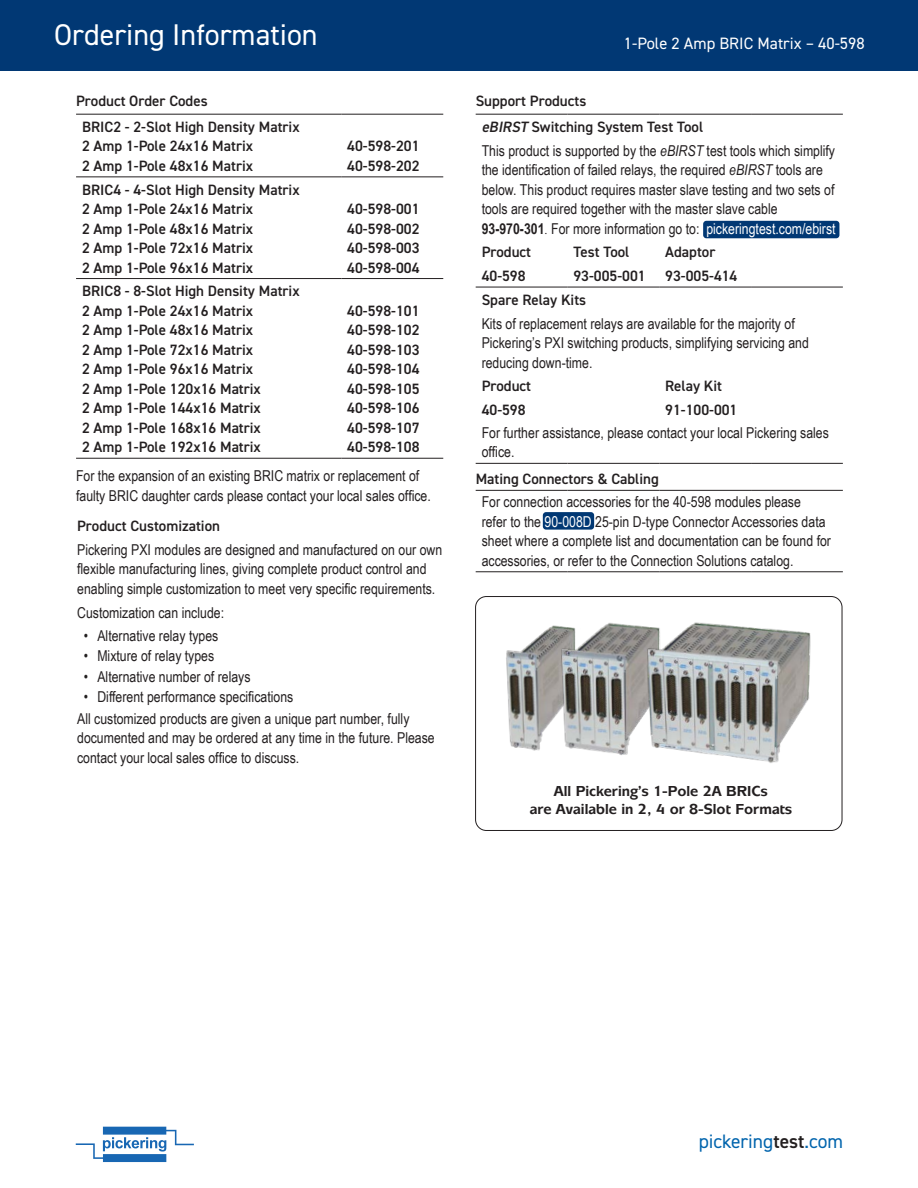
<style>
.page{position:relative;width:918px;height:1188px;background:#fff}
.page>*{position:absolute;margin:0;border:0;box-sizing:border-box;transform-origin:0 0}
.t1{font:30px "DIN2014";color:#fff}
.t2{font:19.5px "DIN2014";color:#0164ad}
.t3{font:16.5px "DIN2014";color:#fff}
.Body{font:15px/19.5px "Arial Narrow";color:#231f20}
.Sub-Heading{font:600 15px/19.5px "DIN2014";color:#231f20}
.Figure_Title__bold{font:700 15px/18px "Mixage Itc T";color:#231f20;text-align:center}
.s1{font-style:italic}
.s2{font-weight:700}
.s3{font-family:"Mixage Itc T";font-weight:500;font-size:12px}
.s4{color:#fff}
.s5{font-weight:600;color:#231f20}
</style>
<div class="page">
<div style="left:0;top:0;width:918px;height:70px;background:#013874"></div>
<svg style="left:76px;top:1127px;width:118px;height:35px"></svg>
<div style="left:543px;top:512px;width:51px;height:18px;background:#013874;border-radius:3px"></div>
<div style="left:703px;top:221px;width:136px;height:17px;background:#013874;border-radius:3px"></div>
<hr style="left:476px;top:114px;width:91px;height:1px;background:#231f20">
<hr style="left:567px;top:114px;width:92px;height:1px;background:#231f20">
<hr style="left:659px;top:114px;width:92px;height:1px;background:#231f20">
<hr style="left:751px;top:114px;width:92px;height:1px;background:#231f20">
<hr style="left:476px;top:287px;width:91px;height:1px;background:#231f20">
<hr style="left:567px;top:287px;width:92px;height:1px;background:#231f20">
<hr style="left:659px;top:287px;width:92px;height:1px;background:#231f20">
<hr style="left:751px;top:287px;width:92px;height:1px;background:#231f20">
<hr style="left:476px;top:463px;width:91px;height:1px;background:#231f20">
<hr style="left:567px;top:463px;width:92px;height:1px;background:#231f20">
<hr style="left:659px;top:463px;width:92px;height:1px;background:#231f20">
<hr style="left:751px;top:463px;width:92px;height:1px;background:#231f20">
<hr style="left:476px;top:490px;width:91px;height:1px;background:#231f20">
<hr style="left:567px;top:490px;width:92px;height:1px;background:#231f20">
<hr style="left:659px;top:490px;width:92px;height:1px;background:#231f20">
<hr style="left:751px;top:490px;width:92px;height:1px;background:#231f20">
<hr style="left:476px;top:571px;width:91px;height:1px;background:#231f20">
<hr style="left:567px;top:571px;width:92px;height:1px;background:#231f20">
<hr style="left:659px;top:571px;width:92px;height:1px;background:#231f20">
<hr style="left:751px;top:571px;width:92px;height:1px;background:#231f20">
<hr style="left:76px;top:114px;width:265px;height:1px;background:#231f20">
<hr style="left:341px;top:114px;width:102px;height:1px;background:#231f20">
<hr style="left:76px;top:176px;width:265px;height:1px;background:#231f20">
<hr style="left:341px;top:176px;width:102px;height:1px;background:#231f20">
<hr style="left:76px;top:278px;width:265px;height:1px;background:#231f20">
<hr style="left:341px;top:278px;width:102px;height:1px;background:#231f20">
<hr style="left:76px;top:458px;width:265px;height:1px;background:#231f20">
<hr style="left:341px;top:458px;width:102px;height:1px;background:#231f20">
<img style="left:506px;top:625px;width:49px;height:126px">
<img style="left:555px;top:622px;width:86px;height:133px">
<img style="left:641px;top:622px;width:170px;height:141px">
<div style="left:475px;top:596px;width:367px;height:235px;border:1px solid #231f20;border-radius:11px"></div>
<h1 class="t1" style="left:54px;top:16px;width:265px">Ordering Information</h1>
<p class="Sub-Heading" style="left:76px;top:90px;width:133px">Product Order Codes</p>
<p class="Sub-Heading" style="left:82px;top:117px;width:219px">BRIC2 - 2-Slot High Density Matrix<br>2 Amp 1-Pole 24x16 Matrix<br>2 Amp 1-Pole 48x16 Matrix</p>
<p class="Sub-Heading" style="left:82px;top:179px;width:219px">BRIC4 - 4-Slot High Density Matrix<br>2 Amp 1-Pole 24x16 Matrix<br>2 Amp 1-Pole 48x16 Matrix<br>2 Amp 1-Pole 72x16 Matrix<br>2 Amp 1-Pole 96x16 Matrix</p>
<p class="Sub-Heading" style="left:347px;top:136px;width:74px">40-598-201<br>40-598-202</p>
<p class="Sub-Heading" style="left:347px;top:199px;width:74px;text-align:justify">40-598-001<br>40-598-002<br>40-598-003<br>40-598-004</p>
<p class="Sub-Heading" style="left:82px;top:281px;width:219px">BRIC8 - 8-Slot High Density Matrix<br>2 Amp 1-Pole 24x16 Matrix<br>2 Amp 1-Pole 48x16 Matrix<br>2 Amp 1-Pole 72x16 Matrix<br>2 Amp 1-Pole 96x16 Matrix<br>2 Amp 1-Pole 120x16 Matrix<br>2 Amp 1-Pole 144x16 Matrix<br>2 Amp 1-Pole 168x16 Matrix<br>2 Amp 1-Pole 192x16 Matrix</p>
<p class="Sub-Heading" style="left:347px;top:300px;width:74px;text-align:justify">40-598-101<br>40-598-102<br>40-598-103<br>40-598-104<br>40-598-105<br>40-598-106<br>40-598-107<br>40-598-108</p>
<p class="Body" style="left:76px;top:465px;width:356px">For the expansion of an existing BRIC matrix or replacement of faulty BRIC daughter cards please contact your local sales office.</p>
<p class="Sub-Heading" style="left:77px;top:516px;width:144px">Product Customization</p>
<p class="Body" style="left:77px;top:539px;width:367px">Pickering PXI modules are designed and manufactured on our own flexible manufacturing lines, giving complete product control and enabling simple customization to meet very specific requirements.</p>
<p class="Body" style="left:77px;top:602px;width:148px">Customization can include:</p>
<p class="Body" style="left:84px;top:625px;width:136px">• Alternative relay types</p>
<p class="Body" style="left:84px;top:646px;width:132px">• Mixture of relay types</p>
<p class="Body" style="left:84px;top:666px;width:168px">• Alternative number of relays</p>
<p class="Body" style="left:84px;top:687px;width:211px">• Different performance specifications</p>
<p class="Body" style="left:77px;top:708px;width:359px">All customized products are given a unique part number, fully documented and may be ordered at any time in the future. Please contact your local sales office to discuss.</p>
<p class="t3" style="left:624px;top:33px;width:242px">1-Pole 2 Amp BRIC Matrix – 40-598</p>
<p class="Sub-Heading" style="left:476px;top:90px;width:112px">Support Products</p>
<p class="Sub-Heading" style="left:482px;top:117px;width:223px"><span class="s1">eBIRST</span> Switching System Test Tool</p>
<p class="Body" style="left:482px;top:140px;width:355px">This product is supported by the <span class="s1">eBIRST</span> test tools which simplify the identification of failed relays, the required <span class="s1">eBIRST</span> tools are below. This product requires master slave testing and two sets of tools are required together with the master slave cable <span class="s2">93-970-301</span><span class="s3">.</span> For more information go to: <span class="s4">pickeringtest.com/ebirst</span></p>
<p class="Sub-Heading" style="left:482px;top:242px;width:51px">Product</p>
<p class="Sub-Heading" style="left:573px;top:242px;width:58px">Test Tool</p>
<p class="Sub-Heading" style="left:665px;top:242px;width:52px">Adaptor</p>
<p class="Sub-Heading" style="left:482px;top:266px;width:45px">40-598</p>
<p class="Sub-Heading" style="left:573px;top:266px;width:74px">93-005-001</p>
<p class="Sub-Heading" style="left:665px;top:266px;width:74px">93-005-414</p>
<p class="Sub-Heading" style="left:482px;top:289px;width:106px">Spare Relay Kits</p>
<p class="Body" style="left:482px;top:313px;width:329px">Kits of replacement relays are available for the majority of<br>Pickering’s PXI switching products, simplifying servicing and reducing down-time.</p>
<p class="Sub-Heading" style="left:482px;top:376px;width:51px">Product</p>
<p class="Sub-Heading" style="left:665px;top:376px;width:58px">Relay Kit</p>
<p class="Sub-Heading" style="left:482px;top:400px;width:45px">40-598</p>
<p class="Sub-Heading" style="left:665px;top:400px;width:74px">91-100-001</p>
<p class="Body" style="left:482px;top:422px;width:349px">For further assistance, please contact your local Pickering sales office.</p>
<p class="Sub-Heading" style="left:476px;top:469px;width:185px">Mating Connectors &amp; Cabling</p>
<p class="Body" style="left:482px;top:492px;width:351px">For connection accessories for the 40-598 modules please<br>refer to the <span class="s4">90-008D</span> 25-pin D-type Connector Accessories data sheet where a complete list and documentation can be found for accessories, or refer to the Connection Solutions catalog.</p>
<p class="Figure_Title__bold" style="left:530px;top:782px;width:264px">All Pickering’s 1-Pole 2A BRICs<br>are Available in 2, 4 or 8-Slot Formats</p>
<h2 class="t2" style="left:699px;top:1129px;width:146px">pickering<span class="s5">test</span>.com</h2>
</div>
